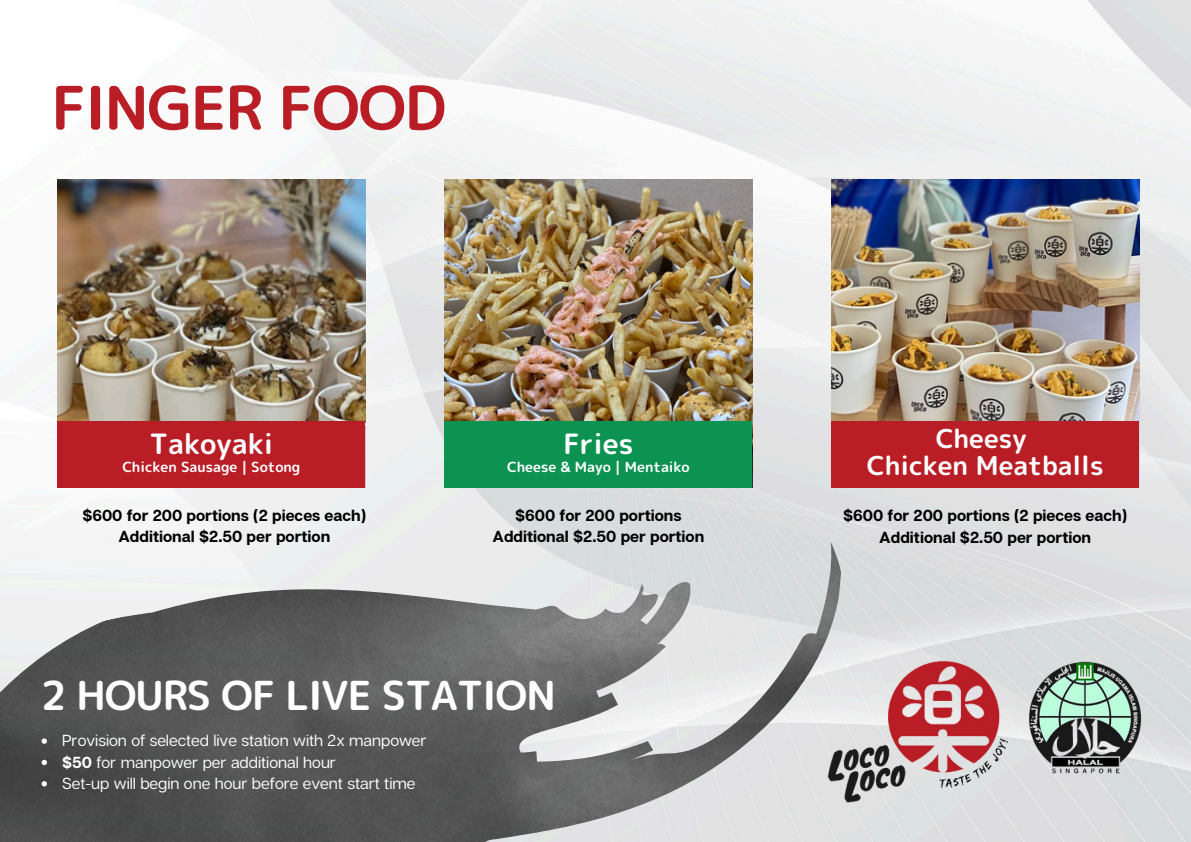
<style>
.page{position:relative;width:1191px;height:842px;background:#fff}
.page>*{position:absolute;margin:0;border:0;box-sizing:border-box;transform-origin:0 0}
.t1{font:60px "rounded mplus 1 p bold";letter-spacing:-.025em;color:#b91e26}
.t2{font:40px "rounded mplus 1 p bold";letter-spacing:-.025em;color:#fff}
.t3{font:28px "rounded mplus 1 p bold";color:#fff}
.t4{font:26px/27px "rounded mplus 1 p bold";color:#fff;text-align:center}
.t5{font:700 16px/21.4px "Articulat CF";color:#000;text-align:center}
.t6{font:16px "Articulat CF";color:#fff}
.t7{font:14px "rounded mplus 1 p bold";color:#fff}
.s1{font-weight:700}
</style>
<div class="page">
<img style="left:0;top:0;width:1191px;height:841px">
<img style="left:57px;top:180px;width:308px;height:241px">
<img style="left:444px;top:180px;width:308px;height:307px">
<img style="left:831px;top:180px;width:308px;height:307px">
<img style="left:0;top:570px;width:841px;height:271px">
<div style="left:57px;top:421px;width:308px;height:66px;background:#b91e26"></div>
<div style="left:445px;top:421px;width:307px;height:66px;background:#0c9352"></div>
<div style="left:832px;top:421px;width:307px;height:66px;background:#b91e26"></div>
<img style="left:1031px;top:647px;width:127px;height:137px">
<img style="left:815px;top:626px;width:216px;height:215px">
<svg style="left:42px;top:738px;width:5px;height:5px"></svg>
<svg style="left:42px;top:759px;width:5px;height:6px"></svg>
<svg style="left:42px;top:781px;width:5px;height:5px"></svg>
<p class="t1" style="left:51px;top:65px;width:396px">FINGER FOOD</p>
<p class="t3" style="left:150px;top:423px;width:125px">Takoyaki</p>
<p class="t7" style="left:122px;top:457px;width:180px">Chicken Sausage | Sotong</p>
<h2 class="t3" style="left:564px;top:423px;width:71px">Fries</h2>
<p class="t7" style="left:507px;top:457px;width:184px">Cheese &amp; Mayo | Mentaiko</p>
<p class="t5" style="left:82px;top:504px;width:285px">$600 for 200 portions (2 pieces each)<br>Additional $2.50 per portion</p>
<p class="t5" style="left:492px;top:504px;width:213px">$600 for 200 portions<br>Additional $2.50 per portion</p>
<h3 class="t2" style="left:41px;top:666px;width:517px">2 HOURS OF LIVE STATION</h3>
<p class="t6" style="left:62px;top:730px;width:366px">Provision of selected live station with 2x manpower</p>
<h4 class="t6" style="left:62px;top:752px;width:275px"><span class="s1">$50</span> for manpower per additional hour</h4>
<h4 class="t6" style="left:62px;top:773px;width:355px">Set-up will begin one hour before event start time</h4>
<p class="t4" style="left:867px;top:424px;width:238px">Cheesy<br>Chicken Meatballs</p>
<p class="t5" style="left:843px;top:504px;width:285px">$600 for 200 portions (2 pieces each)<br>Additional $2.50 per portion</p>
</div>
